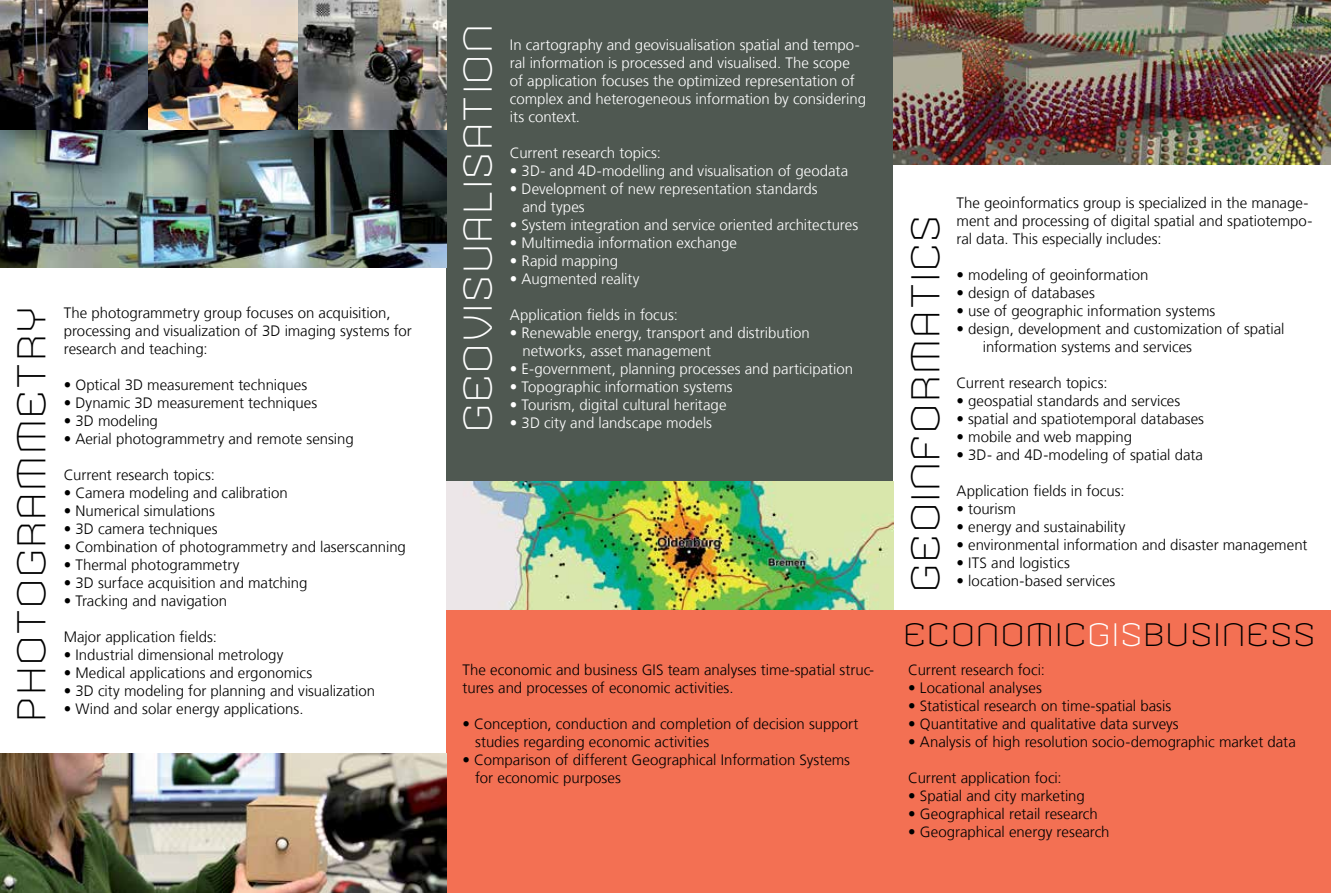
<style>
.page{position:relative;width:1331px;height:893px;background:#fff}
.page>*{position:absolute;margin:0;border:0;box-sizing:border-box;transform-origin:0 0}
.t1{font:300 39px "Armada";letter-spacing:-.01em;color:#000}
.t2{font:300 39px "Armada";letter-spacing:-.01em;color:#fff}
.t3{font:300 31.5px "Armada";letter-spacing:-.01em;color:#000}
.t4{font:300 15px/18px "NDS Frutiger";color:#000}
.t5{font:300 15px/18px "NDS Frutiger";color:#fff}
.s1{color:#fff}
</style>
<div class="page">
<div style="left:446px;top:0;width:447px;height:610px;background:#4f5851"></div>
<div style="left:446px;top:610px;width:885px;height:283px;background:#f37053"></div>
<img style="left:0;top:753px;width:446px;height:140px">
<img style="left:0;top:0;width:446px;height:268px">
<img style="left:893px;top:0;width:438px;height:165px">
<img style="left:446px;top:481px;width:447px;height:128px">
<h1 class="t1" style="left:8px;top:723px;width:419px;rotate:-90deg">PHOTOGRAMMETRY</h1>
<p class="t4" style="left:64px;top:304px;width:350px">The photogrammetry group focuses on acquisition, processing and visualization of 3D imaging systems for research and teaching:</p>
<p class="t4" style="left:64px;top:376px;width:245px">• Optical 3D measurement techniques</p>
<p class="t4" style="left:64px;top:394px;width:255px">• Dynamic 3D measurement techniques</p>
<p class="t4" style="left:64px;top:412px;width:96px">• 3D modeling</p>
<p class="t4" style="left:64px;top:430px;width:291px">• Aerial photogrammetry and remote sensing</p>
<p class="t4" style="left:64px;top:466px;width:153px">Current research topics:</p>
<p class="t4" style="left:64px;top:484px;width:226px">• Camera modeling and calibration</p>
<p class="t4" style="left:64px;top:502px;width:153px">• Numerical simulations</p>
<p class="t4" style="left:64px;top:520px;width:155px">• 3D camera techniques</p>
<p class="t4" style="left:64px;top:538px;width:344px">• Combination of photogrammetry and laserscanning</p>
<p class="t4" style="left:64px;top:556px;width:177px">• Thermal photogrammetry</p>
<p class="t4" style="left:64px;top:574px;width:245px">• 3D surface acquisition and matching</p>
<p class="t4" style="left:64px;top:592px;width:165px">• Tracking and navigation</p>
<p class="t4" style="left:64px;top:628px;width:155px">Major application fields:</p>
<p class="t4" style="left:64px;top:646px;width:221px">• Industrial dimensional metrology</p>
<p class="t4" style="left:64px;top:664px;width:250px">• Medical applications and ergonomics</p>
<p class="t4" style="left:64px;top:682px;width:313px">• 3D city modeling for planning and visualization</p>
<p class="t4" style="left:64px;top:700px;width:241px">• Wind and solar energy applications.</p>
<h1 class="t2" style="left:454px;top:433px;width:412px;rotate:-90deg">GEOVISUALISATION</h1>
<p class="t5" style="left:510px;top:36px;width:358px">In cartography and geovisualisation spatial and tempo&shy;ral information is processed and visualised. The scope of application focuses the optimized representation of complex and heterogeneous information by considering its context.</p>
<p class="t5" style="left:510px;top:144px;width:153px">Current research topics:</p>
<p class="t5" style="left:510px;top:162px;width:340px">• 3D- and 4D-modelling and visualisation of geodata</p>
<p class="t5" style="left:522px;top:180px;width:297px;text-indent:-13px">• Development of new representation standards and types</p>
<p class="t5" style="left:510px;top:216px;width:350px">• System integration and service oriented architectures</p>
<p class="t5" style="left:510px;top:234px;width:229px">• Multimedia information exchange</p>
<p class="t5" style="left:510px;top:252px;width:110px">• Rapid mapping</p>
<p class="t5" style="left:510px;top:270px;width:131px">• Augmented reality</p>
<p class="t5" style="left:510px;top:306px;width:169px">Application fields in focus:</p>
<p class="t5" style="left:522px;top:324px;width:289px;text-indent:-13px">• Renewable energy, transport and distribution networks, asset management</p>
<p class="t5" style="left:510px;top:360px;width:345px">• E-government, planning processes and participation</p>
<p class="t5" style="left:510px;top:378px;width:224px">• Topographic information systems</p>
<p class="t5" style="left:510px;top:396px;width:218px">• Tourism, digital cultural heritage</p>
<p class="t5" style="left:510px;top:414px;width:204px">• 3D city and landscape models</p>
<p class="t4" style="left:463px;top:661px;width:413px">The economic and business GIS team analyses time-spatial struc&shy;tures and processes of economic activities.</p>
<p class="t4" style="left:475px;top:715px;width:385px;text-indent:-13px">• Conception, conduction and completion of decision support studies regarding economic activities</p>
<p class="t4" style="left:475px;top:751px;width:376px;text-indent:-13px">• Comparison of different Geographical Information Systems for economic purposes</p>
<h1 class="t1" style="left:902px;top:593px;width:380px;rotate:-90deg">GEOINFORMATICS</h1>
<p class="t4" style="left:956px;top:194px;width:357px">The geoinformatics group is specialized in the manage&shy;ment and processing of digital spatial and spatiotempo&shy;ral data. This especially includes:</p>
<p class="t4" style="left:956px;top:266px;width:193px">• modeling of geoinformation</p>
<p class="t4" style="left:956px;top:284px;width:140px">• design of databases</p>
<p class="t4" style="left:956px;top:302px;width:260px">• use of geographic information systems</p>
<p class="t4" style="left:983px;top:320px;width:303px;text-indent:-26px">• design, development and customization of spatial information systems and services</p>
<p class="t4" style="left:956px;top:374px;width:153px">Current research topics:</p>
<p class="t4" style="left:956px;top:392px;width:225px">• geospatial standards and services</p>
<p class="t4" style="left:956px;top:410px;width:249px">• spatial and spatiotemporal databases</p>
<p class="t4" style="left:956px;top:428px;width:177px">• mobile and web mapping</p>
<p class="t4" style="left:956px;top:446px;width:248px">• 3D- and 4D-modeling of spatial data</p>
<p class="t4" style="left:956px;top:482px;width:169px">Application fields in focus:</p>
<p class="t4" style="left:956px;top:500px;width:61px">• tourism</p>
<p class="t4" style="left:956px;top:518px;width:171px">• energy and sustainability</p>
<p class="t4" style="left:956px;top:536px;width:352px">• environmental information and disaster management</p>
<p class="t4" style="left:956px;top:554px;width:115px">• ITS and logistics</p>
<p class="t4" style="left:956px;top:572px;width:160px">• location-based services</p>
<h2 class="t3" style="left:903px;top:616px;width:415px">ECONOMIC<span class="s1">GIS</span>BUSINESS</h2>
<p class="t4" style="left:908px;top:661px;width:138px">Current research foci:</p>
<p class="t4" style="left:908px;top:679px;width:135px">• Locational analyses</p>
<p class="t4" style="left:908px;top:697px;width:264px">• Statistical research on time-spatial basis</p>
<p class="t4" style="left:908px;top:715px;width:272px">• Quantitative and qualitative data surveys</p>
<p class="t4" style="left:908px;top:733px;width:389px">• Analysis of high resolution socio-demographic market data</p>
<p class="t4" style="left:908px;top:769px;width:155px">Current application foci:</p>
<p class="t4" style="left:908px;top:787px;width:178px">• Spatial and city marketing</p>
<p class="t4" style="left:908px;top:805px;width:191px">• Geographical retail research</p>
<p class="t4" style="left:908px;top:823px;width:203px">• Geographical energy research</p>
</div>
